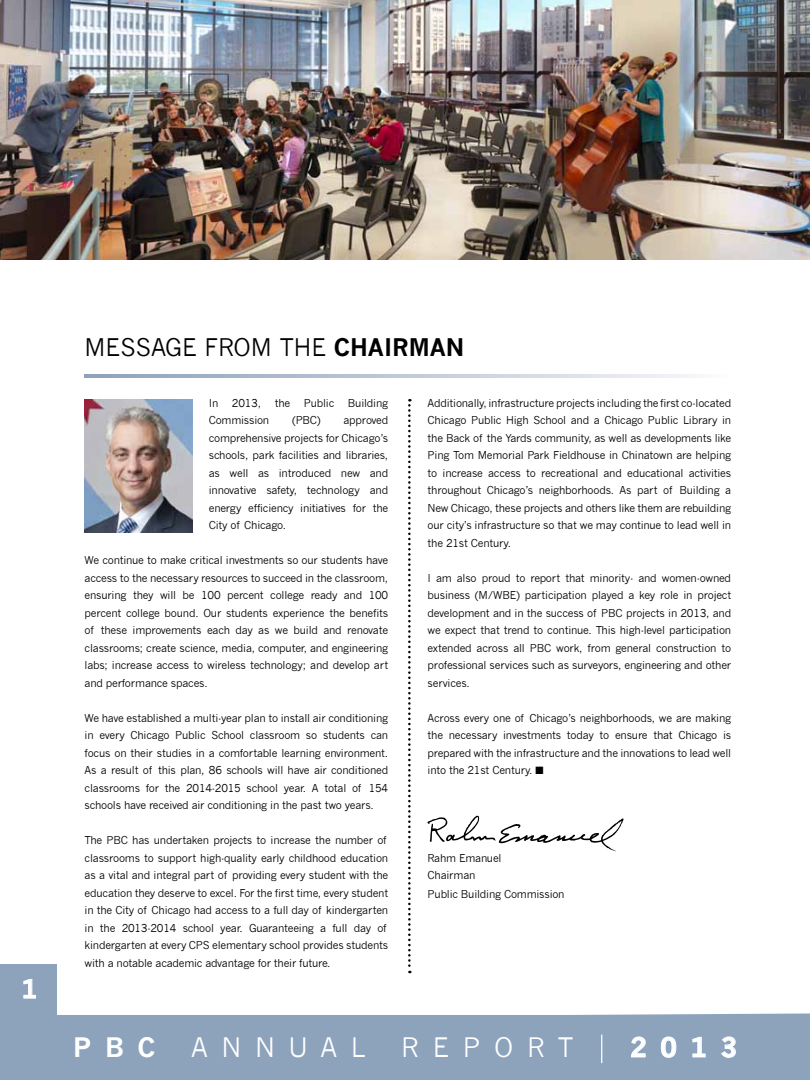
<style>
.page{position:relative;width:810px;height:1080px;background:#fff}
.page>*{position:absolute;margin:0;border:0;box-sizing:border-box;transform-origin:0 0}
.t1{font:26.25px "News Gothic";letter-spacing:.52em;color:#fff}
.t2{font:700 26.25px "News Gothic";letter-spacing:.52em;color:#fff}
.t3{font:700 25px "News Gothic";color:#fff}
.t4{font:23.75px "News Gothic";color:#000}
.t5{font:10.62px/17.5px "News Gothic";letter-spacing:-.02em;color:#000;text-align:justify}
.s1{font-weight:700}
</style>
<div class="page">
<div style="left:0;top:1013px;width:810px;height:67px;background:#8da3bb"></div>
<div style="left:0;top:964px;width:56px;height:57px;background:#8da3bb"></div>
<svg style="left:631px;top:1037px;width:14px;height:20px"></svg>
<svg style="left:661px;top:1037px;width:15px;height:21px"></svg>
<svg style="left:693px;top:1037px;width:12px;height:20px"></svg>
<svg style="left:721px;top:1037px;width:15px;height:21px"></svg>
<svg style="left:601px;top:1035px;width:1px;height:28px"></svg>
<svg style="left:24px;top:979px;width:12px;height:19px"></svg>
<svg style="left:408px;top:399px;width:3px;height:574px"></svg>
<img style="left:0;top:0;width:810px;height:259px">
<svg style="left:85px;top:374px;width:609px;height:3px;background:#bec9d6"></svg>
<img style="left:85px;top:399px;width:108px;height:134px">
<svg style="left:427px;top:816px;width:197px;height:35px"></svg>
<h2 class="t3" style="left:22px;top:974px;width:17px">1</h2>
<h3 class="t4" style="left:85px;top:334px;width:381px">MESSAGE FROM THE <span class="s1">CHAIRMAN</span></h3>
<p class="t5" style="left:209px;top:394px;width:11px">In</p>
<p class="t5" style="left:232px;top:394px;width:31px">2013,</p>
<p class="t5" style="left:275px;top:394px;width:17px">the</p>
<p class="t5" style="left:304px;top:394px;width:32px">Public</p>
<p class="t5" style="left:348px;top:394px;width:42px">Building</p>
<p class="t5" style="left:209px;top:412px;width:62px">Commission</p>
<p class="t5" style="left:292px;top:412px;width:30px">(PBC)</p>
<p class="t5" style="left:209px;top:412px;width:181px;text-indent:135px">approved comprehensive projects for Chicago’s schools, park facilities and libraries, as well as introduced new and innovative safety, technology and energy efficiency initiatives for the City of Chicago.</p>
<p class="t5" style="left:85px;top:552px;width:305px">We continue to make critical investments so our students have access to the necessary resources to succeed in the classroom, ensuring they will be 100 percent college ready and 100 percent college bound. Our students experience the benefits of these improvements each day as we build and renovate classrooms; create science, media, computer, and engineering labs; increase access to wireless technology; and develop art and performance spaces.</p>
<p class="t5" style="left:85px;top:709px;width:305px">We have established a multi-year plan to install air conditioning in every Chicago Public School classroom so students can focus on their studies in a comfortable learning environment.<br>As a result of this plan, 86 schools will have air conditioned classrooms for the 2014-2015 school year. A total of 154 schools have received air conditioning in the past two years.</p>
<p class="t5" style="left:85px;top:832px;width:305px;text-align:left">The PBC has undertaken projects to increase the number of classrooms to support high-quality early childhood education as a vital and integral part of providing every student with the education they deserve to excel. For the first time, every student in the City of Chicago had access to a full day of kindergarten in the 2013-2014 school year. Guaranteeing a full day of kindergarten at every CPS elementary school provides students with a notable academic advantage for their future.</p>
<p class="t5" style="left:428px;top:394px;width:305px">Additionally, infrastructure projects including the first co-located Chicago Public High School and a Chicago Public Library in the Back of the Yards community, as well as developments like Ping Tom Memorial Park Fieldhouse in Chinatown are helping to increase access to recreational and educational activities throughout Chicago’s neighborhoods. As part of Building a New Chicago, these projects and others like them are rebuilding our city’s infrastructure so that we may continue to lead well in the 21st Century.</p>
<p class="t5" style="left:428px;top:569px;width:305px">I am also proud to report that minority- and women-owned business (M/WBE) participation played a key role in project development and in the success of PBC projects in 2013, and we expect that trend to continue. This high-level participation extended across all PBC work, from general construction to professional services such as surveyors, engineering and other services.</p>
<p class="t5" style="left:428px;top:709px;width:305px">Across every one of Chicago’s neighborhoods, we are making the necessary investments today to ensure that Chicago is prepared with the infrastructure and the innovations to lead well into the 21st Century. ■</p>
<p class="t5" style="left:428px;top:849px;width:76px">Rahm Emanuel<br>Chairman</p>
<p class="t5" style="left:428px;top:886px;width:139px">Public Building Commission</p>
<h1 class="t2" style="left:73px;top:1031px;width:84px">PBC</h1>
<h1 class="t1" style="left:191px;top:1032px;width:176px">ANNUAL</h1>
<h1 class="t1" style="left:401px;top:1032px;width:174px">REPORT</h1>
<h1 class="t2" style="left:630px;top:1031px;width:108px">2013</h1>
</div>
